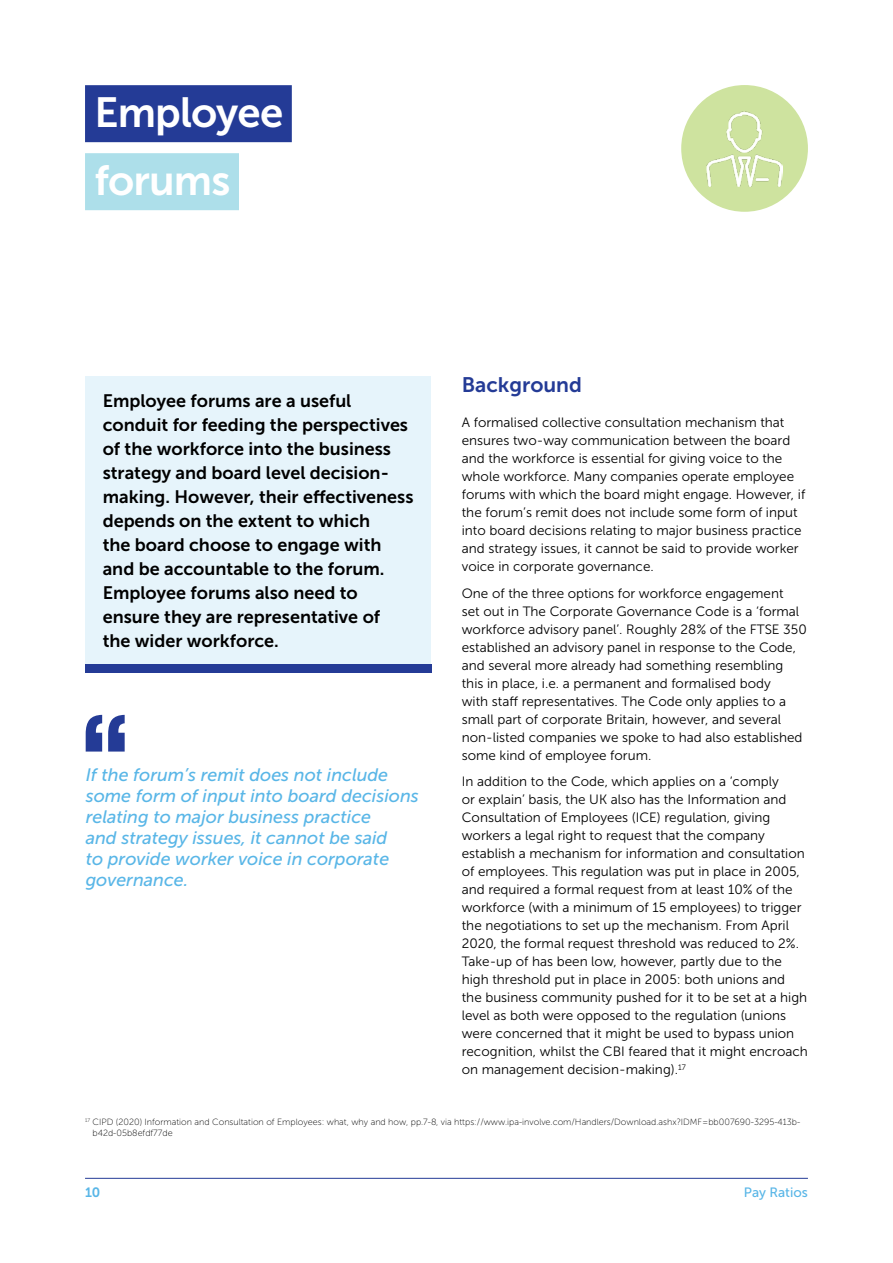
<style>
.page{position:relative;width:893px;height:1263px;background:#fff}
.page>*{position:absolute;margin:0;border:0;box-sizing:border-box;transform-origin:0 0}
.t1{font:42px/67.9px "Museo Sans 700";letter-spacing:-.02em;color:#fff}
.t2{font:21px "Museo Sans 700";color:#243b96}
.t3{font:18px/24px "Museo Sans 700";color:#000}
.t4{font:italic 18px/21px "Museo Sans 500";color:#59b6e7}
.t5{font:13.5px/18px "Museo Sans 300";color:#000}
.t6{font:13.5px "Museo Sans 500";color:#59b6e7}
.t7{font:13.5px "Museo Sans 700";color:#59b6e7}
.t8{font:9px/11.2px "Museo Sans 100";color:#000}
</style>
<div class="page">
<div style="left:681px;top:85px;width:127px;height:127px;background:#cee39f;border-radius:50%"></div>
<img style="left:707px;top:111px;width:75px;height:75px">
<div style="left:85px;top:85px;width:207px;height:57px;background:#243b96"></div>
<div style="left:85px;top:153px;width:154px;height:57px;background:#addfea"></div>
<div style="left:86px;top:376px;width:345px;height:288px;background:#e6f4fb"></div>
<div style="left:85px;top:664px;width:346px;height:8px;background:#243b96"></div>
<svg style="left:86px;top:715px;width:39px;height:36px"></svg>
<hr style="left:85px;top:1178px;width:723px;height:1px;background:#243b96">
<h1 class="t1" style="left:94px;top:79px;width:190px">Employee forums</h1>
<p class="t3" style="left:103px;top:389px;width:312px">Employee forums are a useful conduit for feeding the perspectives of the workforce into the business strategy and board level decision&shy;making. However, their effectiveness depends on the extent to which<br>the board choose to engage with and be accountable to the forum.<br>Employee forums also need to ensure they are representative of<br>the wider workforce.</p>
<h3 class="t4" style="left:86px;top:764px;width:335px">If the forum’s remit does not include some form of input into board decisions relating to major business practice<br>and strategy issues, it cannot be said<br>to provide worker voice in corporate governance.</h3>
<h2 class="t2" style="left:462px;top:373px;width:122px">Background</h2>
<p class="t5" style="left:462px;top:414px;width:345px">A formalised collective consultation mechanism that ensures two-way communication between the board and the workforce is essential for giving voice to the whole workforce. Many companies operate employee forums with which the board might engage. However, if the forum’s remit does not include some form of input into board decisions relating to major business practice and strategy issues, it cannot be said to provide worker voice in corporate governance.</p>
<p class="t5" style="left:462px;top:584px;width:347px">One of the three options for workforce engagement<br>set out in The Corporate Governance Code is a ‘formal workforce advisory panel’. Roughly 28% of the FTSE 350 established an advisory panel in response to the Code, and several more already had something resembling this in place, i.e. a permanent and formalised body<br>with staff representatives. The Code only applies to a small part of corporate Britain, however, and several non-listed companies we spoke to had also established some kind of employee forum.</p>
<p class="t5" style="left:462px;top:772px;width:348px">In addition to the Code, which applies on a ‘comply<br>or explain’ basis, the UK also has the Information and Consultation of Employees (ICE) regulation, giving workers a legal right to request that the company establish a mechanism for information and consultation of employees. This regulation was put in place in 2005, and required a formal request from at least 10% of the workforce (with a minimum of 15 employees) to trigger the negotiations to set up the mechanism. From April 2020, the formal request threshold was reduced to 2%.<br>Take-up of has been low, however, partly due to the high threshold put in place in 2005: both unions and the business community pushed for it to be set at a high level as both were opposed to the regulation (unions were concerned that it might be used to bypass union recognition, whilst the CBI feared that it might encroach on management decision-making).<sup>17</sup></p>
<p class="t8" style="left:93px;top:1116px;width:709px;text-indent:-7px"><sup>17</sup> CIPD (2020) Information and Consultation of Employees: what, why and how, pp.7-8, via https://www.ipa-involve.com/Handlers/Download.ashx?IDMF=bb007690-3295-413b&shy;b42d-05b8efdf77de</p>
<p class="t7" style="left:85px;top:1185px;width:17px">10</p>
<p class="t6" style="left:744px;top:1185px;width:66px">Pay Ratios</p>
</div>
